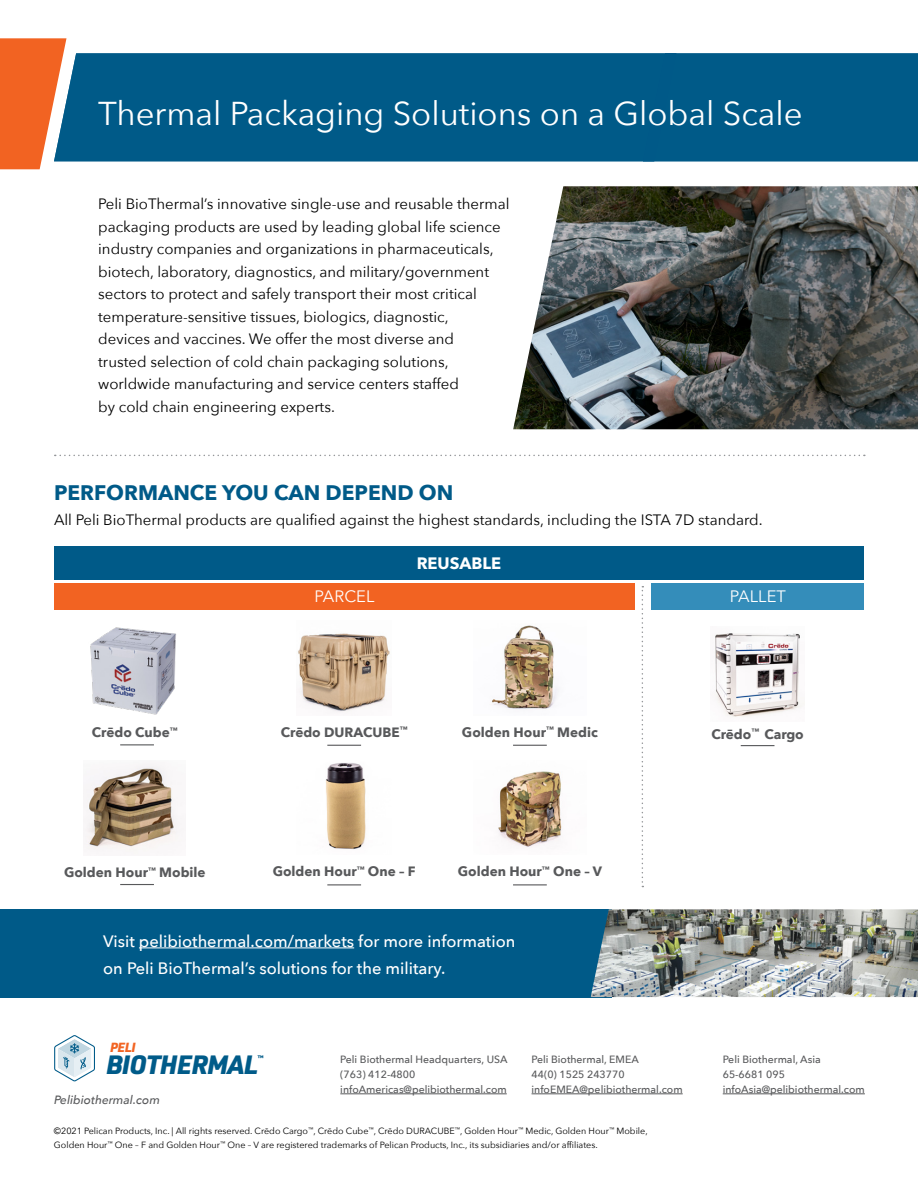
<style>
.page{position:relative;width:918px;height:1188px;background:#fff}
.page>*{position:absolute;margin:0;border:0;box-sizing:border-box;transform-origin:0 0}
.t1{font:33px "Avenir Next";color:#fff}
.t2{font:italic 900 25.95px "URWDIN";letter-spacing:-.025em;color:#005b89}
.t3{font:700 21px "Avenir Next";color:#005a88}
.t4{font:500 16.5px/27px "Avenir Next";color:#fff}
.t5{font:16.5px "Avenir Next";color:#fff}
.t6{font:700 16.5px "Avenir Next";color:#fff}
.t7{font:15px/22.5px "Avenir Next";color:#000}
.t8{font:700 13.5px "Avenir Next";color:#58595b}
.t9{font:italic 900 13.05px "URWDIN";color:#f26423}
.t10{font:italic 500 12px "Avenir Next";color:#58595b}
.t11{font:500 10.5px/15px "Avenir Next";color:#58595b}
.t12{font:9px/13.5px "Avenir Next";color:#000}
.t13{font:700 7.8px "Avenir Next";color:#58595b}
.t14{font:900 6.45px "URWDIN";color:#005b89}
</style>
<div class="page">
<svg style="left:55px;top:455px;width:810px;height:1px"></svg>
<div style="left:68px;top:53px;width:574px;height:108px;background:#005a88"></div>
<div style="left:642px;top:53px;width:276px;height:108px;background:#005a88"></div>
<svg style="left:0;top:38px;width:68px;height:131px"></svg>
<div style="left:54px;top:546px;width:810px;height:33px;background:#005a88"></div>
<div style="left:54px;top:583px;width:580px;height:27px;background:#f26322"></div>
<div style="left:651px;top:583px;width:213px;height:27px;background:#348dba"></div>
<svg style="left:642px;top:586px;width:1px;height:301px"></svg>
<svg style="left:54px;top:1035px;width:41px;height:46px"></svg>
<hr style="left:340px;top:1094px;width:167px;height:1px;background:#58595b">
<hr style="left:532px;top:1094px;width:151px;height:1px;background:#58595b">
<hr style="left:723px;top:1094px;width:142px;height:1px;background:#58595b">
<div style="left:0;top:909px;width:612px;height:89px;background:#005a88"></div>
<img style="left:591px;top:909px;width:327px;height:88px">
<hr style="left:139px;top:947px;width:215px;height:1px;background:#fff">
<img style="left:715px;top:633px;width:90px;height:84px">
<hr style="left:741px;top:745px;width:33px;height:1px;background:#58595b">
<img style="left:298px;top:633px;width:92px;height:79px">
<img style="left:326px;top:763px;width:40px;height:87px">
<img style="left:90px;top:627px;width:86px;height:88px">
<img style="left:84px;top:764px;width:94px;height:87px">
<img style="left:492px;top:625px;width:66px;height:85px">
<img style="left:498px;top:771px;width:64px;height:76px">
<hr style="left:513px;top:745px;width:34px;height:1px;background:#58595b">
<hr style="left:513px;top:884px;width:34px;height:1px;background:#58595b">
<hr style="left:120px;top:744px;width:34px;height:1px;background:#58595b">
<hr style="left:120px;top:884px;width:34px;height:1px;background:#58595b">
<hr style="left:327px;top:745px;width:34px;height:1px;background:#58595b">
<hr style="left:327px;top:884px;width:34px;height:1px;background:#58595b">
<img style="left:513px;top:186px;width:405px;height:243px">
<h1 class="t1" style="left:98px;top:85px;width:706px">Thermal Packaging Solutions on a Global Scale</h1>
<p class="t7" style="left:98px;top:192px;width:413px">Peli BioThermal’s innovative single-use and reusable thermal packaging products are used by leading global life science industry companies and organizations in pharmaceuticals, biotech, laboratory, diagnostics, and military/government sectors to protect and safely transport their most critical temperature-sensitive tissues, biologics, diagnostic,<br>devices and vaccines. We offer the most diverse and<br>trusted selection of cold chain packaging solutions, worldwide manufacturing and service centers staffed<br>by cold chain engineering experts.</p>
<h3 class="t3" style="left:54px;top:474px;width:401px">PERFORMANCE YOU CAN DEPEND ON</h3>
<p class="t7" style="left:54px;top:508px;width:710px">All Peli BioThermal products are qualified against the highest standards, including the ISTA 7D standard.</p>
<p class="t6" style="left:417px;top:549px;width:86px">REUSABLE</p>
<p class="t5" style="left:314px;top:583px;width:62px">PARCEL</p>
<p class="t5" style="left:730px;top:583px;width:58px">PALLET</p>
<p class="t8" style="left:92px;top:721px;width:79px">Crēdo Cube</p>
<p class="t13" style="left:170px;top:724px;width:9px">™</p>
<p class="t8" style="left:462px;top:720px;width:137px">Golden Hour<sup>™</sup> Medic</p>
<p class="t8" style="left:281px;top:720px;width:120px">Crēdo DURACUBE</p>
<p class="t13" style="left:400px;top:723px;width:9px">™</p>
<p class="t8" style="left:64px;top:861px;width:143px">Golden Hour<sup>™</sup> Mobile</p>
<p class="t8" style="left:458px;top:860px;width:146px">Golden Hour<sup>™</sup> One – V</p>
<p class="t8" style="left:273px;top:860px;width:145px">Golden Hour<sup>™</sup> One – F</p>
<p class="t4" style="left:103px;top:927px;width:414px">Visit pelibiothermal.com/markets for more information on Peli BioThermal’s solutions for the military.</p>
<p class="t8" style="left:711px;top:722px;width:94px">Crēdo<sup>™</sup> Cargo</p>
<p class="t9" style="left:110px;top:1038px;width:27px">PELI</p>
<h2 class="t2" style="left:106px;top:1047px;width:154px">BIOTHERMAL</h2>
<p class="t14" style="left:258px;top:1053px;width:7px">™</p>
<p class="t10" style="left:54px;top:1089px;width:107px">Pelibiothermal.com</p>
<p class="t11" style="left:340px;top:1052px;width:169px">Peli Biothermal Headquarters, USA (763) 412-4800 infoAmericas@pelibiothermal.com</p>
<p class="t11" style="left:532px;top:1052px;width:153px">Peli Biothermal, EMEA<br>44(0) 1525 243770 infoEMEA@pelibiothermal.com</p>
<p class="t11" style="left:723px;top:1052px;width:144px">Peli Biothermal, Asia<br>65-6681 095 infoAsia@pelibiothermal.com</p>
<p class="t12" style="left:54px;top:1124px;width:595px">©2021 Pelican Products, Inc. | All rights reserved. Crēdo Cargo<sup>™</sup>, Crēdo Cube<sup>™</sup>, Crēdo DURACUBE<sup>™</sup>, Golden Hour<sup>™</sup> Medic, Golden Hour<sup>™</sup> Mobile,<br>Golden Hour<sup>™</sup> One – F and Golden Hour<sup>™</sup> One – V are registered trademarks of Pelican Products, Inc., its subsidiaries and/or affiliates.</p>
</div>
